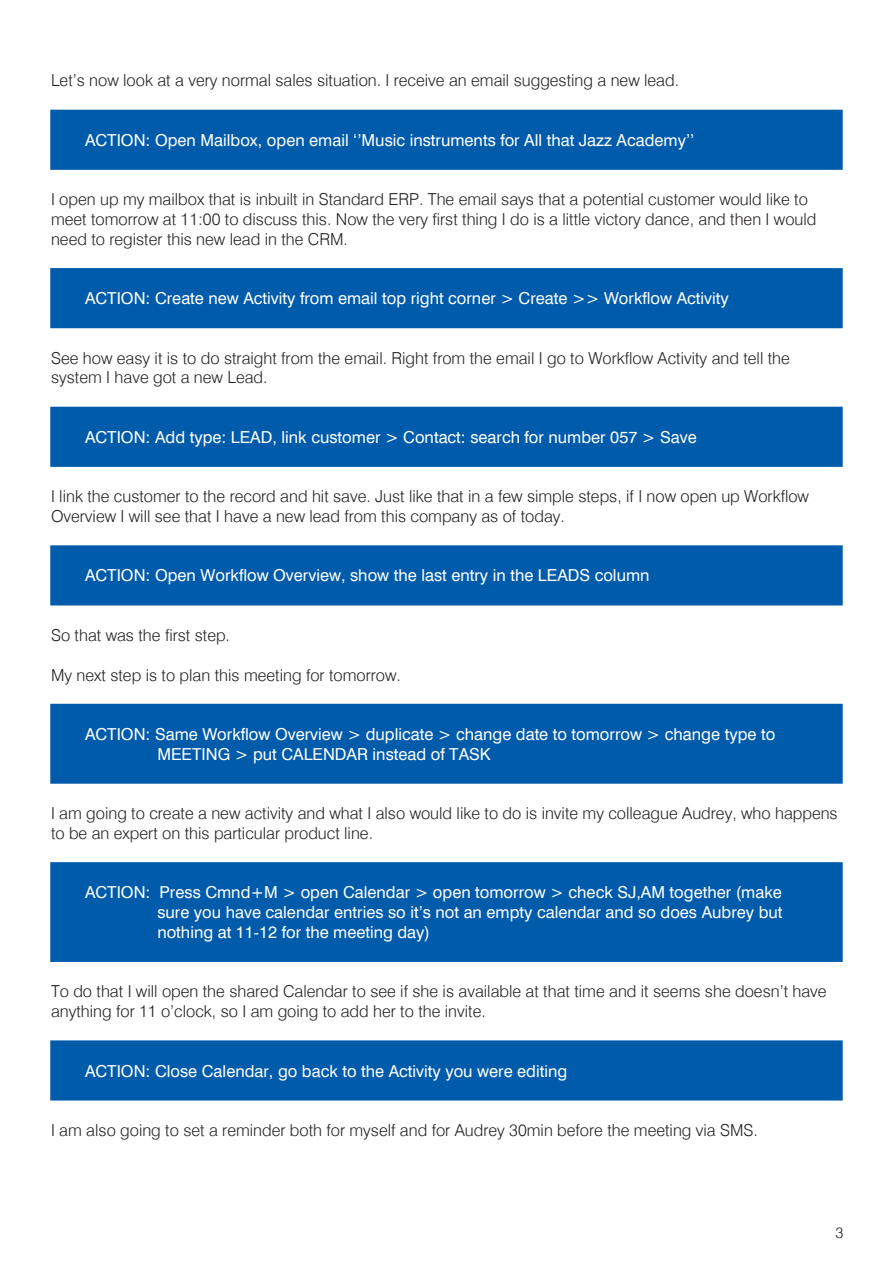
<style>
.page{position:relative;width:893px;height:1263px;background:#fff}
.page>*{position:absolute;margin:0;border:0;box-sizing:border-box;transform-origin:0 0}
.Body{font:300 16.5px/19.8px "Swiss Delux";color:#231f20}
.action{font:16.5px/19.8px "Swiss Delux Roman";color:#fff}
.t1{font:300 15px "Swiss Delux";color:#231f20}
</style>
<div class="page">
<div style="left:50px;top:110px;width:793px;height:60px;background:#015bab;border:2px solid #015bab"></div>
<div style="left:50px;top:268px;width:793px;height:60px;background:#015bab;border:2px solid #015bab"></div>
<div style="left:50px;top:407px;width:793px;height:60px;background:#015bab;border:2px solid #015bab"></div>
<div style="left:50px;top:545px;width:793px;height:60px;background:#015bab;border:2px solid #015bab"></div>
<div style="left:50px;top:704px;width:793px;height:80px;background:#015bab;border:2px solid #015bab"></div>
<div style="left:50px;top:862px;width:793px;height:100px;background:#015bab;border:2px solid #015bab"></div>
<div style="left:50px;top:1040px;width:793px;height:60px;background:#015bab;border:2px solid #015bab"></div>
<p class="Body" style="left:51px;top:71px;width:630px">Let’s now look at a very normal sales situation. I receive an email suggesting a new lead.</p>
<p class="action" style="left:85px;top:131px;width:611px">ACTION: Open Mailbox, open email ‘’Music instruments for All that Jazz Academy’’</p>
<p class="Body" style="left:51px;top:190px;width:767px">I open up my mailbox that is inbuilt in Standard ERP. The email says that a potential customer would like to meet tomorrow at 11:00 to discuss this. Now the very first thing I do is a little victory dance, and then I would need to register this new lead in the CRM.</p>
<p class="action" style="left:85px;top:289px;width:645px">ACTION: Create new Activity from email top right corner &gt; Create &gt;&gt; Workflow Activity</p>
<p class="Body" style="left:51px;top:348px;width:740px">See how easy it is to do straight from the email. Right from the email I go to Workflow Activity and tell the system I have got a new Lead.</p>
<p class="action" style="left:85px;top:428px;width:613px">ACTION: Add type: LEAD, link customer &gt; Contact: search for number 057 &gt; Save</p>
<p class="Body" style="left:51px;top:487px;width:759px">I link the customer to the record and hit save. Just like that in a few simple steps, if I now open up Workflow<br>Overview I will see that I have a new lead from this company as of today.</p>
<p class="action" style="left:85px;top:566px;width:566px">ACTION: Open Workflow Overview, show the last entry in the LEADS column</p>
<p class="Body" style="left:51px;top:625px;width:181px">So that was the first step.</p>
<p class="Body" style="left:51px;top:665px;width:351px">My next step is to plan this meeting for tomorrow.</p>
<p class="action" style="left:157px;top:725px;width:619px;text-indent:-72px">ACTION: Same Workflow Overview &gt; duplicate &gt; change date to tomorrow &gt; change type to<br>MEETING &gt; put CALENDAR instead of TASK</p>
<p class="Body" style="left:51px;top:804px;width:788px">I am going to create a new activity and what I also would like to do is invite my colleague Audrey, who happens to be an expert on this particular product line.</p>
<p class="action" style="left:157px;top:883px;width:627px;text-align:justify;text-indent:-72px">ACTION: Press Cmnd+M &gt; open Calendar &gt; open tomorrow &gt; check SJ,AM together (make sure you have calendar entries so it’s not an empty calendar and so does Aubrey but nothing at 11-12 for the meeting day)</p>
<p class="Body" style="left:51px;top:982px;width:777px">To do that I will open the shared Calendar to see if she is available at that time and it seems she doesn’t have anything for 11 o’clock, so I am going to add her to the invite.</p>
<p class="action" style="left:85px;top:1061px;width:484px">ACTION: Close Calendar, go back to the Activity you were editing</p>
<p class="Body" style="left:51px;top:1120px;width:708px">I am also going to set a reminder both for myself and for Audrey 30min before the meeting via SMS.</p>
<p class="t1" style="left:835px;top:1223px;width:9px">3</p>
</div>
